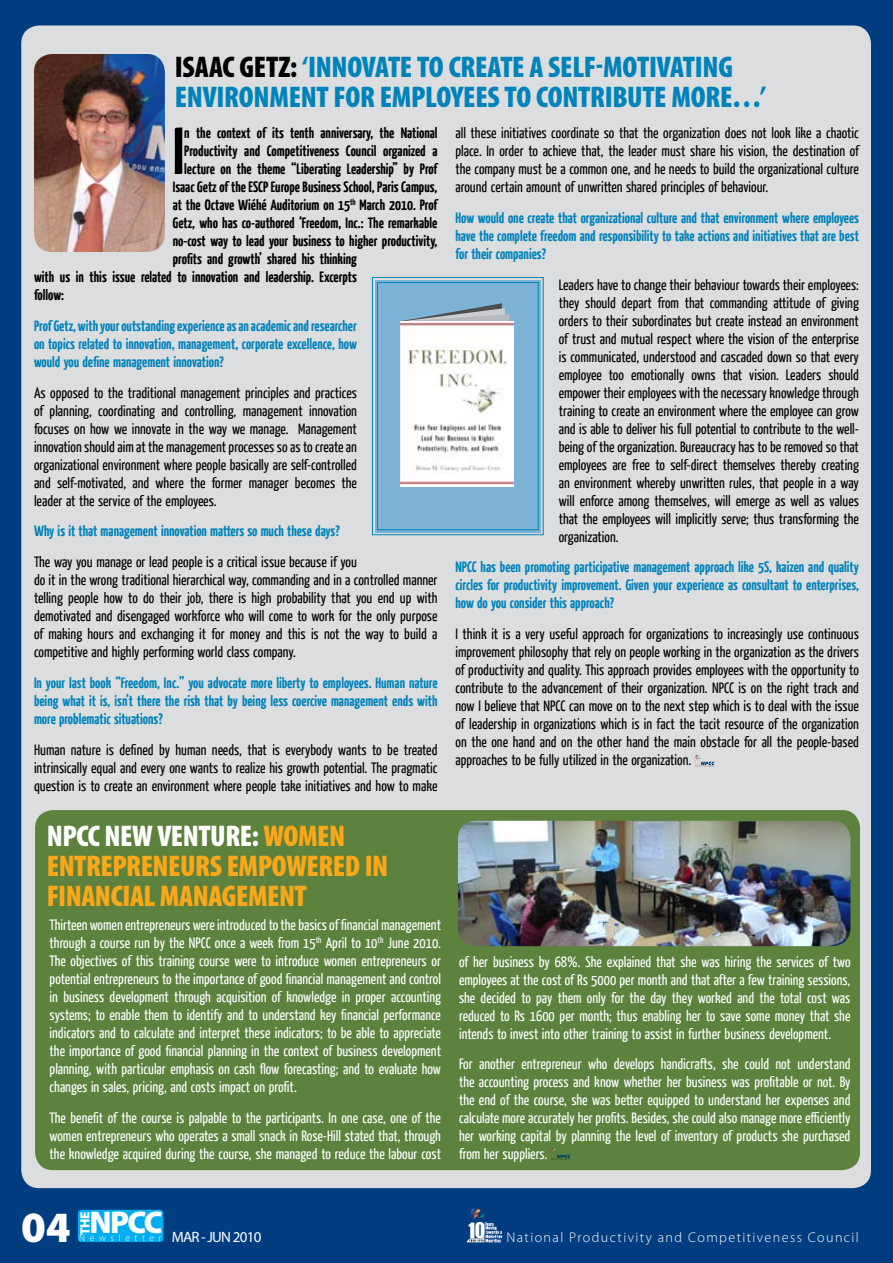
<style>
.page{position:relative;width:893px;height:1263px;background:#003d80}
.page>*{position:absolute;margin:0;border:0;box-sizing:border-box;transform-origin:0 0}
.t1{font:700 66.45px "Yanone Kaffeesatz";color:#000}
.t2{font:900 43.35px "Myriad Pro";color:#fff}
.t3{font:900 condensed 30px/30px "Myriad Pro";letter-spacing:-.01em;color:#0083bb}
.t4{font:900 condensed 30px/30px "Myriad Pro";letter-spacing:-.015em;color:#faa819}
.t5{font:15px/18px "Yanone Kaffeesatz";color:#000;text-align:justify}
.t6{font:15px/18px "Yanone Kaffeesatz";color:#fff;text-align:justify}
.t7{font:700 15px/18px "Yanone Kaffeesatz";color:#0083bb;text-align:justify}
.t8{font:700 15px "Yanone Kaffeesatz";color:#000}
.t9{font:15px "Myriad Pro";letter-spacing:-.05em;color:#fff}
.t10{font:300 14.1px "Myriad Pro";letter-spacing:.1em;color:#fff}
.t11{font:900 13.35px "Myriad Pro";color:#fff}
.t12{font:300 9.6px "Myriad Pro";letter-spacing:.47em;color:#fff}
.t13{font:4.5px "Impact";color:#fff;scale:.86 1}
.s1{color:#000}
.s2{color:#fff}
</style>
<div class="page">
<div style="left:21px;top:26px;width:850px;height:1162px;background:#dcddde;border-radius:18px"></div>
<img style="left:34px;top:54px;width:131px;height:198px;border-radius:18px">
<svg style="left:372px;top:277px;width:172px;height:259px;background:#7db1d3"></svg>
<img style="left:401px;top:322px;width:113px;height:164px">
<div style="left:35px;top:810px;width:825px;height:360px;background:#5c823e;border-radius:18px"></div>
<img style="left:458px;top:821px;width:392px;height:125px;border-radius:18px">
<svg style="left:694px;top:755px;width:20px;height:12px"></svg>
<svg style="left:550px;top:1148px;width:20px;height:12px"></svg>
<div style="left:78px;top:1210px;width:85px;height:32px;background:#00adef;border-radius:4px"></div>
<svg style="left:467px;top:1208px;width:35px;height:34px"></svg>
<h3 class="t3" style="left:175px;top:51px;width:593px"><span class="s1">ISAAC GETZ:</span> ‘INNOVATE TO CREATE A SELF-MOTIVATING<br>ENVIRONMENT FOR EMPLOYEES TO CONTRIBUTE MORE…’</h3>
<h1 class="t1" style="left:173px;top:107px;width:13px">I</h1>
<p class="t8" style="left:184px;top:123px;width:255px">n the context of its tenth anniversary, the National</p>
<p class="t8" style="left:184px;top:141px;width:255px">Productivity and Competitiveness Council organized a</p>
<p class="t8" style="left:184px;top:159px;width:255px">lecture on the theme “Liberating Leadership” by Prof</p>
<p class="t8" style="left:173px;top:177px;width:266px">Isaac Getz of the ESCP Europe Business School, Paris Campus,</p>
<p class="t8" style="left:173px;top:195px;width:266px">at the Octave Wiéhé Auditorium on 15<sup>th</sup> March 2010. Prof</p>
<p class="t8" style="left:173px;top:213px;width:266px">Getz, who has co-authored ‘Freedom, Inc.: The remarkable</p>
<p class="t8" style="left:173px;top:231px;width:266px">no-cost way to lead your business to higher productivity,</p>
<p class="t8" style="left:173px;top:249px;width:186px">profits and growth’ shared his thinking</p>
<p class="t8" style="left:34px;top:267px;width:324px">with us in this issue related to innovation and leadership. Excerpts</p>
<p class="t8" style="left:34px;top:285px;width:32px">follow:</p>
<p class="t7" style="left:34px;top:316px;width:324px">Prof Getz, with your outstanding experience as an academic and researcher on topics related to innovation, management, corporate excellence, how would you define management innovation?</p>
<p class="t5" style="left:34px;top:383px;width:324px">As opposed to the traditional management principles and practices of planning, coordinating and controlling, management innovation focuses on how we innovate in the way we manage. Management innovation should aim at the management processes so as to create an organizational environment where people basically are self-controlled and self-motivated, and where the former manager becomes the leader at the service of the employees.</p>
<p class="t7" style="left:34px;top:521px;width:307px">Why is it that management innovation matters so much these days?</p>
<p class="t5" style="left:34px;top:552px;width:405px;text-align:left">The way you manage or lead people is a critical issue because if you<br>do it in the wrong traditional hierarchical way, commanding and in a controlled manner telling people how to do their job, there is high probability that you end up with demotivated and disengaged workforce who will come to work for the only purpose of making hours and exchanging it for money and this is not the way to build a competitive and highly performing world class company.</p>
<p class="t7" style="left:34px;top:673px;width:405px">In your last book “Freedom, Inc.” you advocate more liberty to employees. Human nature being what it is, isn’t there the risk that by being less coercive management ends with more problematic situations?</p>
<p class="t5" style="left:34px;top:740px;width:405px">Human nature is defined by human needs, that is everybody wants to be treated intrinsically equal and every one wants to realize his growth potential. The pragmatic question is to create an environment where people take initiatives and how to make</p>
<h3 class="t4" style="left:47px;top:820px;width:340px"><span class="s2">NPCC NEW VENTURE:</span> WOMEN<br>ENTREPRENEURS EMPOWERED IN<br>FINANCIAL MANAGEMENT</h3>
<p class="t6" style="left:50px;top:915px;width:393px">Thirteen women entrepreneurs were introduced to the basics of financial management through a course run by the NPCC once a week from 15<sup>th</sup> April to 10<sup>th</sup> June 2010.<br>The objectives of this training course were to introduce women entrepreneurs or potential entrepreneurs to the importance of good financial management and control in business development through acquisition of knowledge in proper accounting systems; to enable them to identify and to understand key financial performance indicators and to calculate and interpret these indicators; to be able to appreciate the importance of good financial planning in the context of business development planning, with particular emphasis on cash flow forecasting; and to evaluate how changes in sales, pricing, and costs impact on profit.</p>
<p class="t6" style="left:50px;top:1108px;width:393px">The benefit of the course is palpable to the participants. In one case, one of the women entrepreneurs who operates a small snack in Rose-Hill stated that, through the knowledge acquired during the course, she managed to reduce the labour cost</p>
<p class="t5" style="left:455px;top:123px;width:405px">all these initiatives coordinate so that the organization does not look like a chaotic place. In order to achieve that, the leader must share his vision, the destination of the company must be a common one, and he needs to build the organizational culture around certain amount of unwritten shared principles of behaviour.</p>
<p class="t7" style="left:455px;top:208px;width:405px">How would one create that organizational culture and that environment where employees have the complete freedom and responsibility to take actions and initiatives that are best for their companies?</p>
<p class="t5" style="left:559px;top:275px;width:302px">Leaders have to change their behaviour towards their employees: they should depart from that commanding attitude of giving orders to their subordinates but create instead an environment of trust and mutual respect where the vision of the enterprise is communicated, understood and cascaded down so that every employee too emotionally owns that vision. Leaders should empower their employees with the necessary knowledge through training to create an environment where the employee can grow and is able to deliver his full potential to contribute to the well&shy;being of the organization. Bureaucracy has to be removed so that employees are free to self-direct themselves thereby creating an environment whereby unwritten rules, that people in a way will enforce among themselves, will emerge as well as values that the employees will implicitly serve; thus transforming the organization.</p>
<p class="t7" style="left:455px;top:557px;width:405px">NPCC has been promoting participative management approach like 5S, kaizen and quality circles for productivity improvement. Given your experience as consultant to enterprises, how do you consider this approach?</p>
<p class="t5" style="left:455px;top:624px;width:405px">I think it is a very useful approach for organizations to increasingly use continuous improvement philosophy that rely on people working in the organization as the drivers of productivity and quality. This approach provides employees with the opportunity to contribute to the advancement of their organization. NPCC is on the right track and now I believe that NPCC can move on to the next step which is to deal with the issue of leadership in organizations which is in fact the tacit resource of the organization on the one hand and on the other hand the main obstacle for all the people-based approaches to be fully utilized in the organization.</p>
<p class="t6" style="left:459px;top:952px;width:393px">of her business by 68%. She explained that she was hiring the services of two employees at the cost of Rs 5000 per month and that after a few training sessions, she decided to pay them only for the day they worked and the total cost was reduced to Rs 1600 per month; thus enabling her to save some money that she intends to invest into other training to assist in further business development.</p>
<p class="t6" style="left:459px;top:1055px;width:393px">For another entrepreneur who develops handicrafts, she could not understand the accounting process and know whether her business was profitable or not. By the end of the course, she was better equipped to understand her expenses and calculate more accurately her profits. Besides, she could also manage more efficiently her working capital by planning the level of inventory of products she purchased from her suppliers.</p>
<h2 class="t2" style="left:21px;top:1198px;width:26px">0</h2>
<p class="t9" style="left:89px;top:1227px;width:173px"><sup>NPCC</sup> MAR - JUN 2010</p>
<p class="t11" style="left:76px;top:1234px;width:25px;rotate:-90deg">THE</p>
<p class="t12" style="left:79px;top:1232px;width:84px">Newsletter</p>
<p class="t13" style="left:485px;top:1220px;width:12px">Years</p>
<p class="t10" style="left:506px;top:1228px;width:354px">National Productivity and Competitiveness Council</p>
</div>
